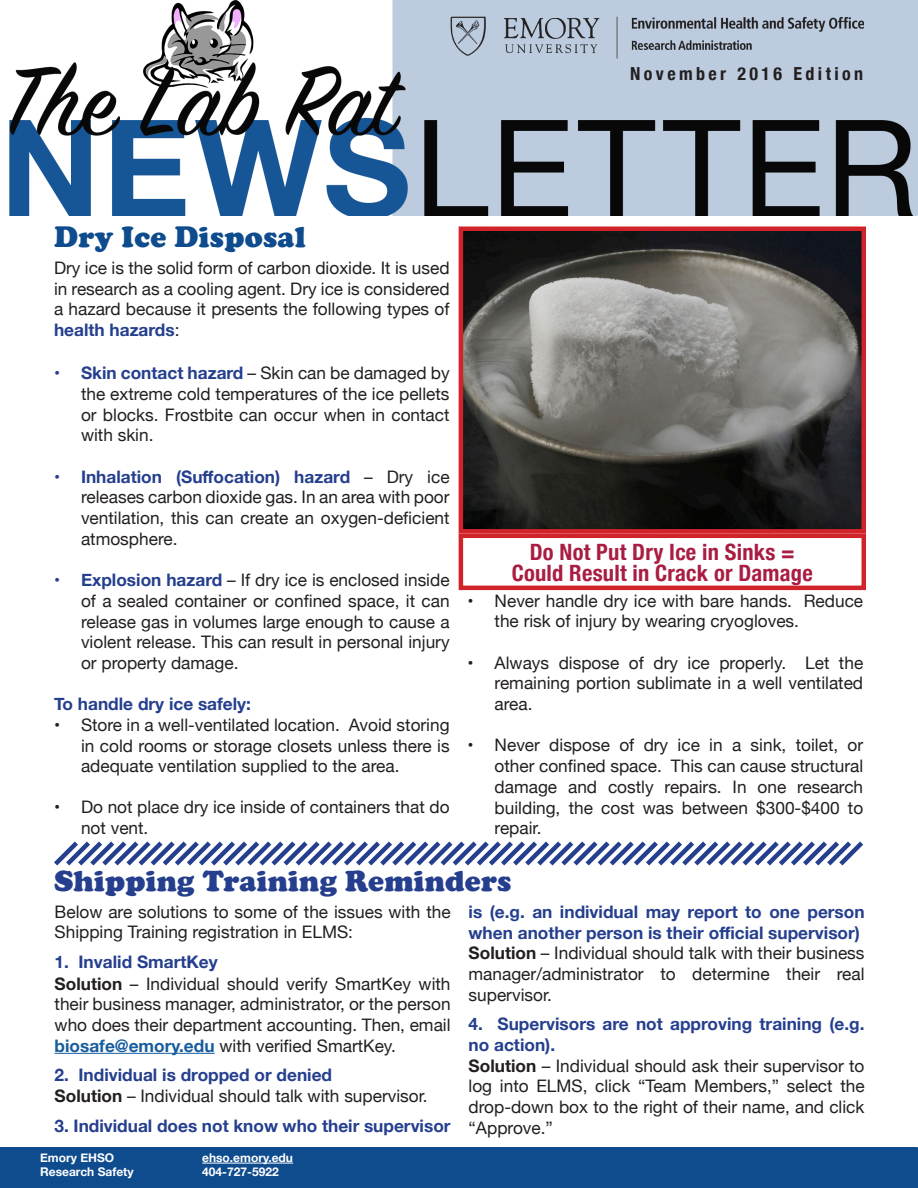
<style>
.page{position:relative;width:918px;height:1188px;background:#fff}
.page>*{position:absolute;margin:0;border:0;box-sizing:border-box;transform-origin:0 0}
.t1{font:900 30px "Cooper";letter-spacing:.01em;color:#253f8e}
.t2{font:900 30px "Cooper";letter-spacing:.01em;color:#0f4c8e}
.t3{font:700 condensed 22.5px "Helvetica Neue";letter-spacing:.01em;color:#a91d42}
.t4{font:700 condensed 18px "Helvetica Neue";letter-spacing:.19em;color:#231f20}
.t5{font:17.25px/20.7px "Helvetica Neue";color:#231f20;text-align:justify}
.t6{font:700 17.25px/20.7px "Helvetica Neue";color:#253f8e}
.t7{font:700 12px "Helvetica Neue";color:#fff}
.s1{font-weight:700;color:#253f8e}
.s2{font-weight:700}
.s3{font-weight:700;color:#175d9e}
</style>
<div class="page">
<img style="left:464px;top:231px;width:397px;height:298px">
<div style="left:459px;top:226px;width:407px;height:308px;border:4px solid #d1232a"></div>
<img style="left:9px;top:0;width:909px;height:216px">
<div style="left:0;top:1147px;width:918px;height:41px;background:#0f4c8e"></div>
<img style="left:442px;top:9px;width:430px;height:54px">
<hr style="left:55px;top:1053px;width:160px;height:1px;background:#175d9e">
<div style="left:459px;top:534px;width:407px;height:56px;border:4px solid #d1232a"></div>
<svg style="left:54px;top:841px;width:810px;height:25px"></svg>
<hr style="left:202px;top:1163px;width:91px;height:1px;background:#fff">
<p class="t4" style="left:630px;top:59px;width:235px">November 2016 Edition</p>
<p class="t2" style="left:54px;top:219px;width:253px">Dry Ice Disposal</p>
<p class="t5" style="left:54px;top:258px;width:397px">Dry ice is the solid form of carbon dioxide. It is used in research as a cooling agent. Dry ice is considered a hazard because it presents the following types of <span class="s1">health hazards</span>:</p>
<p class="t5" style="left:81px;top:364px;width:370px;text-indent:-27px"><span class="s1">• Skin contact hazard</span> – Skin can be damaged by the extreme cold temperatures of the ice pellets or blocks. Frostbite can occur when in contact with skin.</p>
<p class="t5" style="left:81px;top:467px;width:370px;text-indent:-27px"><span class="s1">• Inhalation (Suffocation) hazard</span> – Dry ice releases carbon dioxide gas. In an area with poor ventilation, this can create an oxygen-deficient atmosphere.</p>
<p class="t5" style="left:81px;top:571px;width:370px;text-indent:-27px"><span class="s1">• Explosion hazard</span> – If dry ice is enclosed inside of a sealed container or confined space, it can release gas in volumes large enough to cause a violent release. This can result in personal injury or property damage.</p>
<p class="t6" style="left:54px;top:694px;width:199px">To handle dry ice safely:</p>
<p class="t5" style="left:81px;top:716px;width:370px;text-indent:-27px">• Store in a well-ventilated location. Avoid storing in cold rooms or storage closets unless there is adequate ventilation supplied to the area.</p>
<p class="t5" style="left:81px;top:797px;width:370px;text-indent:-27px">• Do not place dry ice inside of containers that do not vent.</p>
<p class="t3" style="left:530px;top:533px;width:266px">Do Not Put Dry Ice in Sinks =</p>
<p class="t3" style="left:512px;top:554px;width:303px">Could Result in Crack or Damage</p>
<p class="t5" style="left:495px;top:591px;width:370px;text-indent:-27px">• Never handle dry ice with bare hands. Reduce the risk of injury by wearing cryogloves.</p>
<p class="t5" style="left:495px;top:653px;width:370px;text-indent:-27px">• Always dispose of dry ice properly. Let the remaining portion sublimate in a well ventilated area.</p>
<p class="t5" style="left:495px;top:736px;width:370px;text-indent:-27px">• Never dispose of dry ice in a sink, toilet, or other confined space. This can cause structural damage and costly repairs. In one research building, the cost was between $300-$400 to repair.</p>
<p class="t1" style="left:54px;top:864px;width:459px">Shipping Training Reminders</p>
<p class="t5" style="left:55px;top:902px;width:398px">Below are solutions to some of the issues with the<br>Shipping Training registration in ELMS:</p>
<p class="t6" style="left:55px;top:952px;width:165px">1. Invalid SmartKey</p>
<p class="t5" style="left:55px;top:974px;width:398px"><span class="s2">Solution</span> – Individual should verify SmartKey with their business manager, administrator, or the person who does their department accounting. Then, email <span class="s3">biosafe@emory.edu</span> with verified SmartKey.</p>
<p class="t6" style="left:55px;top:1065px;width:279px">2. Individual is dropped or denied</p>
<p class="t5" style="left:55px;top:1087px;width:375px"><span class="s2">Solution</span> – Individual should talk with supervisor.</p>
<p class="t6" style="left:55px;top:1116px;width:398px">3. Individual does not know who their supervisor</p>
<p class="t6" style="left:469px;top:902px;width:398px">is (e.g. an individual may report to one person when another person is their official supervisor)</p>
<p class="t5" style="left:469px;top:944px;width:397px"><span class="s2">Solution</span> – Individual should talk with their business manager/administrator to determine their real supervisor.</p>
<p class="t6" style="left:469px;top:1014px;width:397px">4. Supervisors are not approving training (e.g. no action).</p>
<p class="t5" style="left:469px;top:1056px;width:398px"><span class="s2">Solution</span> – Individual should ask their supervisor to log into ELMS, click “Team Members,” select the drop-down box to the right of their name, and click “Approve.”</p>
<p class="t7" style="left:40px;top:1148px;width:76px">Emory EHSO</p>
<p class="t7" style="left:202px;top:1148px;width:92px">ehso.emory.edu</p>
<p class="t7" style="left:40px;top:1163px;width:95px">Research Safety</p>
<p class="t7" style="left:202px;top:1163px;width:78px">404-727-5922</p>
</div>
